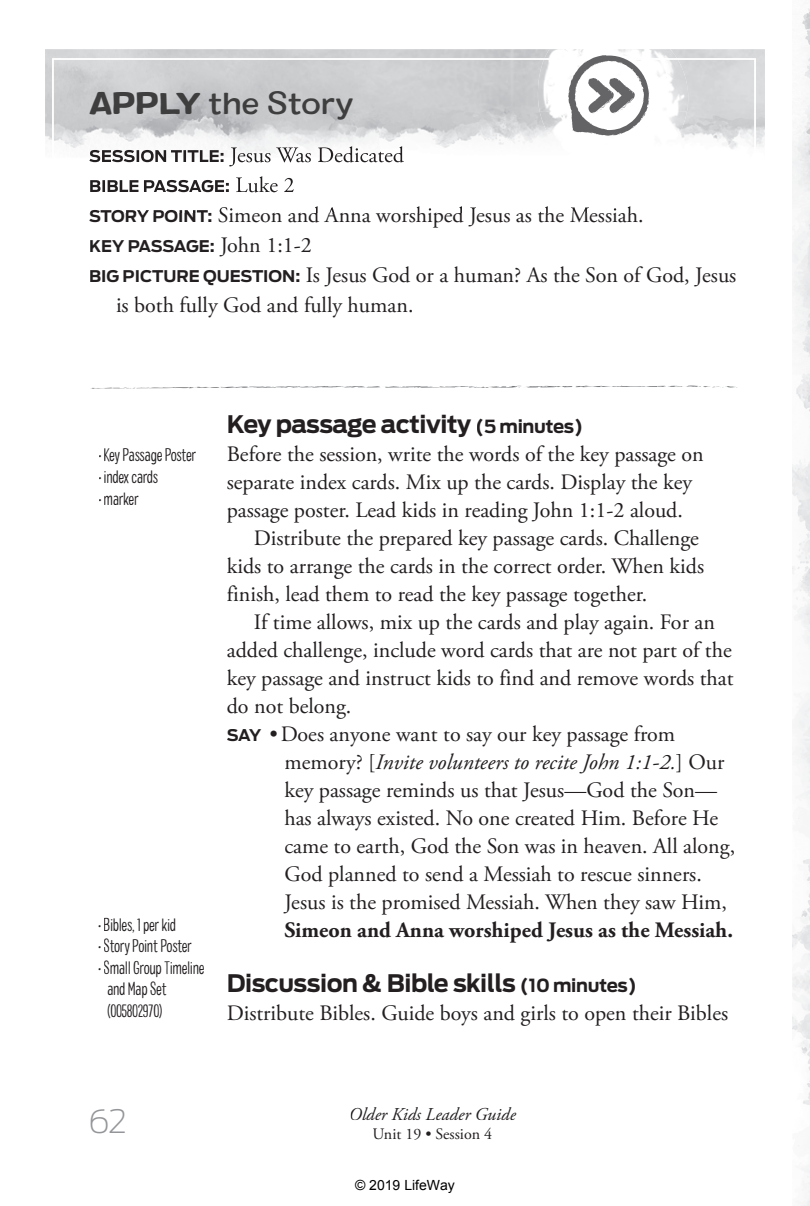
<style>
.page{position:relative;width:810px;height:1206px;background:#fff}
.page>*{position:absolute;margin:0;border:0;box-sizing:border-box;transform-origin:0 0}
.t1{font:200 32px "Antenna";color:#939598}
.t2{font:500 expanded 30px "Colby";letter-spacing:-.015em;color:#3e3e3f}
.t3{font:700 24px "Antenna";letter-spacing:-.02em;color:#231f20}
.t4{font:22px/30px "Adobe Garamond Pro";color:#231f20}
.t5{font:italic 22px "Adobe Garamond Pro";color:#231f20}
.t6{font:700 22px "Adobe Garamond Pro";color:#231f20}
.t7{font:300 condensed 18px/21.6px "Colby";letter-spacing:-.02em;color:#231f20}
.t8{font:italic 18px "Adobe Garamond Pro";color:#231f20}
.t9{font:700 16px "Antenna";letter-spacing:-.015em;color:#231f20}
.t10{font:16px "Adobe Garamond Pro";color:#231f20}
.t11{font:14px "Arial";color:#000}
.s1{font-family:"Colby Ex Bld";font-weight:400;font-stretch:normal}
.s2{font-family:"Antenna";font-weight:700;font-size:16px}
.s3{font-family:"Adobe Garamond Pro";font-weight:400;font-size:22px}
.s4{font-size:18px}
.s5{font-style:normal}
</style>
<div class="page">
<img style="left:792px;top:8px;width:18px;height:1198px">
<svg style="left:52px;top:58px;width:704px;height:328px"></svg>
<img style="left:538px;top:49px;width:150px;height:62px">
<img style="left:540px;top:111px;width:147px;height:62px">
<img style="left:544px;top:58px;width:134px;height:2px">
<svg style="left:91px;top:386px;width:646px;height:3px"></svg>
<svg style="left:568px;top:55px;width:82px;height:81px"></svg>
<img style="left:89px;top:150px;width:135px;height:12px">
<img style="left:225px;top:146px;width:179px;height:20px">
<img style="left:90px;top:180px;width:139px;height:12px">
<img style="left:230px;top:176px;width:64px;height:17px">
<img style="left:89px;top:210px;width:122px;height:3px">
<img style="left:212px;top:206px;width:430px;height:7px">
<h2 class="t2" style="left:89px;top:84px;width:266px"><span class="s1">APPLY</span> the Story</h2>
<p class="t4" style="left:89px;top:201px;width:556px"><span class="s2">STORY POINT:</span> Simeon and Anna worshiped Jesus as the Messiah.</p>
<p class="t9" style="left:89px;top:237px;width:224px">KEY PASSAGE: <span class="s3">John 1:1-2</span></p>
<p class="t4" style="left:116px;top:261px;width:622px;text-indent:-27px"><span class="s2">BIG PICTURE QUESTION:</span> Is Jesus God or a human? As the Son of God, Jesus is both fully God and fully human.</p>
<p class="t7" style="left:99px;top:444px;width:99px">• Key Passage Poster</p>
<p class="t7" style="left:99px;top:466px;width:61px">• index cards</p>
<p class="t7" style="left:99px;top:487px;width:42px">• marker</p>
<p class="t7" style="left:98px;top:913px;width:80px">• Bibles, 1 per kid</p>
<p class="t7" style="left:98px;top:935px;width:95px">• Story Point Poster</p>
<p class="t7" style="left:107px;top:957px;width:99px;text-indent:-9px">• Small Group Timeline and Map Set (005802970)</p>
<p class="t3" style="left:227px;top:410px;width:358px">Key passage activity <span class="s4">(5 minutes)</span></p>
<p class="t4" style="left:227px;top:440px;width:478px">Before the session, write the words of the key passage on</p>
<p class="t4" style="left:227px;top:468px;width:467px">separate index cards. Mix up the cards. Display the key</p>
<p class="t4" style="left:227px;top:496px;width:458px">passage poster. Lead kids in reading John 1:1-2 aloud.</p>
<p class="t4" style="left:254px;top:524px;width:447px">Distribute the prepared key passage cards. Challenge</p>
<p class="t4" style="left:227px;top:552px;width:479px">kids to arrange the cards in the correct order. When kids</p>
<p class="t4" style="left:227px;top:580px;width:422px">finish, lead them to read the key passage together.</p>
<p class="t4" style="left:254px;top:608px;width:463px">If time allows, mix up the cards and play again. For an</p>
<p class="t4" style="left:227px;top:636px;width:506px">added challenge, include word cards that are not part of the</p>
<p class="t4" style="left:227px;top:664px;width:508px">key passage and instruct kids to find and remove words that</p>
<p class="t4" style="left:227px;top:692px;width:126px">do not belong.</p>
<p class="t4" style="left:227px;top:720px;width:450px"><span class="s2">SAY</span> • Does anyone want to say our key passage from</p>
<p class="t5" style="left:284px;top:749px;width:441px"><span class="s5">memory? [</span>Invite volunteers to recite John 1:1-2.<span class="s5">] Our</span></p>
<p class="t4" style="left:284px;top:776px;width:434px">key passage reminds us that Jesus—God the Son—</p>
<p class="t4" style="left:284px;top:804px;width:435px">has always existed. No one created Him. Before He</p>
<p class="t4" style="left:284px;top:832px;width:452px">came to earth, God the Son was in heaven. All along,</p>
<p class="t4" style="left:284px;top:860px;width:419px">God planned to send a Messiah to rescue sinners.</p>
<p class="t4" style="left:284px;top:888px;width:444px">Jesus is the promised Messiah. When they saw Him,</p>
<p class="t6" style="left:284px;top:917px;width:450px">Simeon and Anna worshiped Jesus as the Messiah.</p>
<p class="t3" style="left:227px;top:969px;width:412px">Discussion &amp; Bible skills <span class="s4">(10 minutes)</span></p>
<p class="t4" style="left:227px;top:999px;width:503px">Distribute Bibles. Guide boys and girls to open their Bibles</p>
<h1 class="t1" style="left:88px;top:1102px;width:40px">62</h1>
<p class="t8" style="left:349px;top:1103px;width:169px">Older Kids Leader Guide</p>
<p class="t10" style="left:373px;top:1124px;width:121px">Unit 19 • Session 4</p>
<p class="t11" style="left:355px;top:1176px;width:101px">© 2019 LifeWay</p>
</div>
